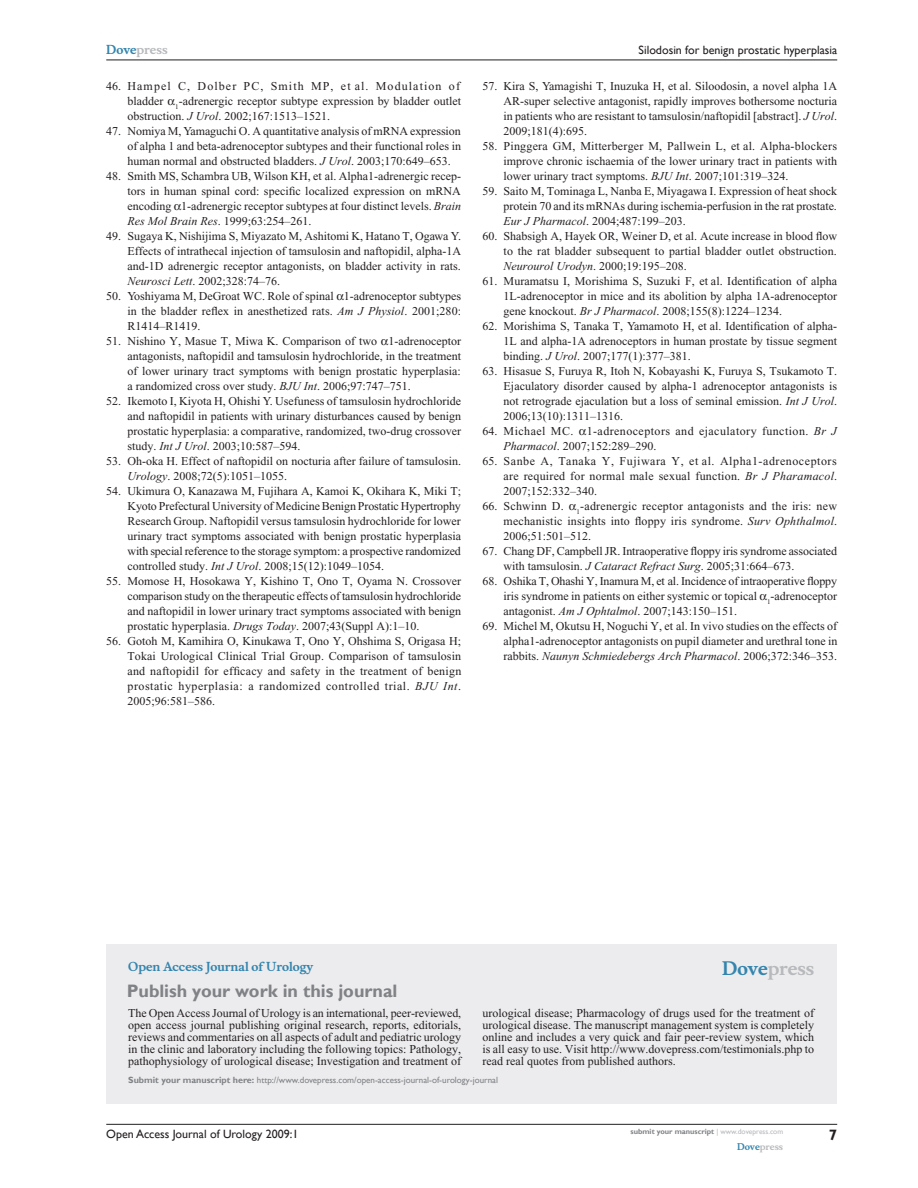
<style>
.page{position:relative;width:918px;height:1188px;background:#fff}
.page>*{position:absolute;margin:0;border:0;box-sizing:border-box;transform-origin:0 0}
.t1{font:700 18px "Gill Sans";color:#808285}
.t2{font:700 18px "Musee";color:#b8b9bc}
.t3{font:12px/15px "Times New Roman";color:#231f20;text-align:justify}
.t4{font:12px/15px "Times New Roman";letter-spacing:.035em;color:#231f20}
.t5{font:12px "Gill Sans";color:#231f20}
.t6{font:700 12px "Musee";color:#3485ae}
.t7{font:700 12px "Musee";color:#b8b9bc}
.t8{font:9px "Gill Sans";color:#808285}
.t9{font:700 9px "Musee";color:#b8b9bc}
.t10{font:700 7.5px "Gill Sans";color:#808285}
.s1{color:#3485ae}
.s2{font-style:italic}
.s3{font-weight:700}
.s4{font-weight:400;color:#b8b9bc}
</style>
<div class="page">
<div style="left:106px;top:944px;width:731px;height:159px;background:#ececee"></div>
<hr style="left:106px;top:1124px;width:731px;height:1px;background:#231f20">
<hr style="left:106px;top:60px;width:731px;height:1px;background:#231f20">
<p class="t7" style="left:106px;top:43px;width:63px"><span class="s1">Dove</span>press</p>
<p class="t5" style="left:639px;top:43px;width:200px">Silodosin for benign prostatic hyperplasia</p>
<p class="t3" style="left:128px;top:79px;width:335px;text-indent:-21px">46. Hampel C, Dolber PC, Smith MP, et al. Modulation of bladder <sub>1</sub>-adrenergic receptor subtype expression by bladder outlet obstruction. <span class="s2">J Urol</span>. 2002;167:1513–1521.</p>
<p class="t3" style="left:128px;top:124px;width:335px;text-indent:-21px">47. Nomiya M, Yamaguchi O. A quantitative analysis of mRNA expression of alpha 1 and beta-adrenoceptor subtypes and their functional roles in human normal and obstructed bladders. <span class="s2">J Urol</span>. 2003;170:649–653.</p>
<p class="t3" style="left:128px;top:169px;width:335px;text-indent:-21px">48. Smith MS, Schambra UB, Wilson KH, et al. Alpha1-adrenergic recep&shy;tors in human spinal cord: specific localized expression on mRNA encoding 1-adrenergic receptor subtypes at four distinct levels. <span class="s2">Brain Res Mol Brain Res</span>. 1999;63:254–261.</p>
<p class="t3" style="left:128px;top:229px;width:335px;text-indent:-21px">49. Sugaya K, Nishijima S, Miyazato M, Ashitomi K, Hatano T, Ogawa Y.<br>Effects of intrathecal injection of tamsulosin and naftopidil, alpha-1A and-1D adrenergic receptor antagonists, on bladder activity in rats.<br><span class="s2">Neurosci Lett</span>. 2002;328:74–76.</p>
<p class="t3" style="left:128px;top:289px;width:335px;text-indent:-21px">50. Yoshiyama M, DeGroat WC. Role of spinal 1-adrenoceptor subtypes in the bladder reflex in anesthetized rats. <span class="s2">Am J Physiol</span>. 2001;280:<br>R1414–R1419.</p>
<p class="t3" style="left:128px;top:334px;width:335px;text-indent:-21px">51. Nishino Y, Masue T, Miwa K. Comparison of two 1-adrenoceptor antagonists, naftopidil and tamsulosin hydrochloride, in the treatment of lower urinary tract symptoms with benign prostatic hyperplasia: a randomized cross over study. <span class="s2">BJU Int</span>. 2006;97:747–751.</p>
<p class="t3" style="left:128px;top:394px;width:335px;text-indent:-21px">52. Ikemoto I, Kiyota H, Ohishi Y. Usefuness of tamsulosin hydrochloride and naftopidil in patients with urinary disturbances caused by benign prostatic hyperplasia: a comparative, randomized, two-drug crossover study. <span class="s2">Int J Urol</span>. 2003;10:587–594.</p>
<p class="t3" style="left:128px;top:454px;width:335px;text-indent:-21px">53. Oh-oka H. Effect of naftopidil on nocturia after failure of tamsulosin.<br><span class="s2">Urology</span>. 2008;72(5):1051–1055.</p>
<p class="t3" style="left:128px;top:484px;width:335px;text-indent:-21px">54. Ukimura O, Kanazawa M, Fujihara A, Kamoi K, Okihara K, Miki T; Kyoto Prefectural University of Medicine Benign Prostatic Hypertrophy Research Group. Naftopidil versus tamsulosin hydrochloride for lower urinary tract symptoms associated with benign prostatic hyperplasia with special reference to the storage symptom: a prospective randomized controlled study. <span class="s2">Int J Urol</span>. 2008;15(12):1049–1054.</p>
<p class="t3" style="left:128px;top:574px;width:335px;text-indent:-21px">55. Momose H, Hosokawa Y, Kishino T, Ono T, Oyama N. Crossover comparison study on the therapeutic effects of tamsulosin hydrochloride and naftopidil in lower urinary tract symptoms associated with benign prostatic hyperplasia. <span class="s2">Drugs Today</span>. 2007;43(Suppl A):1–10.</p>
<p class="t3" style="left:128px;top:634px;width:335px;text-indent:-21px">56. Gotoh M, Kamihira O, Kinukawa T, Ono Y, Ohshima S, Origasa H; Tokai Urological Clinical Trial Group. Comparison of tamsulosin and naftopidil for efficacy and safety in the treatment of benign prostatic hyperplasia: a randomized controlled trial. <span class="s2">BJU Int</span>.<br>2005;96:581–586.</p>
<p class="t3" style="left:504px;top:79px;width:335px;text-indent:-21px">57. Kira S, Yamagishi T, Inuzuka H, et al. Siloodosin, a novel alpha 1A AR-super selective antagonist, rapidly improves bothersome nocturia in patients who are resistant to tamsulosin/naftopidil [abstract]. <span class="s2">J Urol</span>.<br>2009;181(4):695.</p>
<p class="t3" style="left:504px;top:139px;width:335px;text-indent:-21px">58. Pinggera GM, Mitterberger M, Pallwein L, et al. Alpha-blockers improve chronic ischaemia of the lower urinary tract in patients with lower urinary tract symptoms. <span class="s2">BJU Int</span>. 2007;101:319–324.</p>
<p class="t3" style="left:504px;top:184px;width:335px;text-indent:-21px">59. Saito M, Tominaga L, Nanba E, Miyagawa I. Expression of heat shock protein 70 and its mRNAs during ischemia-perfusion in the rat prostate.<br><span class="s2">Eur J Pharmacol</span>. 2004;487:199–203.</p>
<p class="t3" style="left:504px;top:229px;width:335px;text-indent:-21px">60. Shabsigh A, Hayek OR, Weiner D, et al. Acute increase in blood flow to the rat bladder subsequent to partial bladder outlet obstruction.<br><span class="s2">Neurourol Urodyn</span>. 2000;19:195–208.</p>
<p class="t3" style="left:504px;top:274px;width:335px;text-indent:-21px">61. Muramatsu I, Morishima S, Suzuki F, et al. Identification of alpha 1L-adrenoceptor in mice and its abolition by alpha 1A-adrenoceptor gene knockout. <span class="s2">Br J Pharmacol</span>. 2008;155(8):1224–1234.</p>
<p class="t3" style="left:504px;top:319px;width:335px;text-indent:-21px">62. Morishima S, Tanaka T, Yamamoto H, et al. Identification of alpha-1L and alpha-1A adrenoceptors in human prostate by tissue segment binding. <span class="s2">J Urol</span>. 2007;177(1):377–381.</p>
<p class="t3" style="left:504px;top:364px;width:335px;text-indent:-21px">63. Hisasue S, Furuya R, Itoh N, Kobayashi K, Furuya S, Tsukamoto T.<br>Ejaculatory disorder caused by alpha-1 adrenoceptor antagonists is not retrograde ejaculation but a loss of seminal emission. <span class="s2">Int J Urol</span>.<br>2006;13(10):1311–1316.</p>
<p class="t4" style="left:504px;top:424px;width:335px;text-indent:-21px">64. Michael MC. 1-adrenoceptors and ejaculatory function. <span class="s2">Br J<br>Pharmacol</span>. 2007;152:289–290.</p>
<p class="t3" style="left:504px;top:454px;width:335px;text-indent:-21px">65. Sanbe A, Tanaka Y, Fujiwara Y, et al. Alpha1-adrenoceptors are required for normal male sexual function. <span class="s2">Br J Pharamacol</span>.<br>2007;152:332–340.</p>
<p class="t3" style="left:504px;top:499px;width:335px;text-indent:-21px">66. Schwinn D. <sub>1</sub>-adrenergic receptor antagonists and the iris: new mechanistic insights into floppy iris syndrome. <span class="s2">Surv Ophthalmol</span>.<br>2006;51:501–512.</p>
<p class="t3" style="left:504px;top:544px;width:335px;text-indent:-21px">67. Chang DF, Campbell JR. Intraoperative floppy iris syndrome associated with tamsulosin. <span class="s2">J Cataract Refract Surg</span>. 2005;31:664–673.</p>
<p class="t3" style="left:504px;top:574px;width:335px;text-indent:-21px">68. Oshika T, Ohashi Y, Inamura M, et al. Incidence of intraoperative floppy iris syndrome in patients on either systemic or topical <sub>1</sub>-adrenoceptor antagonist. <span class="s2">Am J Ophtalmol</span>. 2007;143:150–151.</p>
<p class="t3" style="left:504px;top:619px;width:335px;text-indent:-21px">69. Michel M, Okutsu H, Noguchi Y, et al. In vivo studies on the effects of alpha1-adrenoceptor antagonists on pupil diameter and urethral tone in rabbits. <span class="s2">Naunyn Schmiedebergs Arch Pharmacol</span>. 2006;372:346–353.</p>
<p class="t6" style="left:128px;top:959px;width:187px">Open Access Journal of Urology</p>
<h1 class="t1" style="left:127px;top:980px;width:272px">Publish your work in this journal</h1>
<h1 class="t2" style="left:722px;top:958px;width:94px"><span class="s1">Dove</span>press</h1>
<p class="t3" style="left:128px;top:1007px;width:334px;line-height:12px">The Open Access Journal of Urology is an international, peer-reviewed, open access journal publishing original research, reports, editorials, reviews and commentaries on all aspects of adult and pediatric urology in the clinic and laboratory including the following topics: Pathology, pathophysiology of urological disease; Investigation and treatment of</p>
<p class="t3" style="left:482px;top:1007px;width:333px;line-height:12px">urological disease; Pharmacology of drugs used for the treatment of urological disease. The manuscript management system is completely online and includes a very quick and fair peer-review system, which is all easy to use. Visit http://www.dovepress.com/testimonials.php to read real quotes from published authors.</p>
<p class="t8" style="left:128px;top:1075px;width:371px"><span class="s3">Submit your manuscript here:</span> http://www.dovepress.com/open-access-journal-of-urology-journal</p>
<p class="t5" style="left:106px;top:1127px;width:194px">Open Access Journal of Urology 2009:1</p>
<p class="t10" style="left:631px;top:1127px;width:154px">submit your manuscript <span class="s4">| www.dovepress.com</span></p>
<p class="t9" style="left:737px;top:1141px;width:48px"><span class="s1">Dove</span>press</p>
</div>
